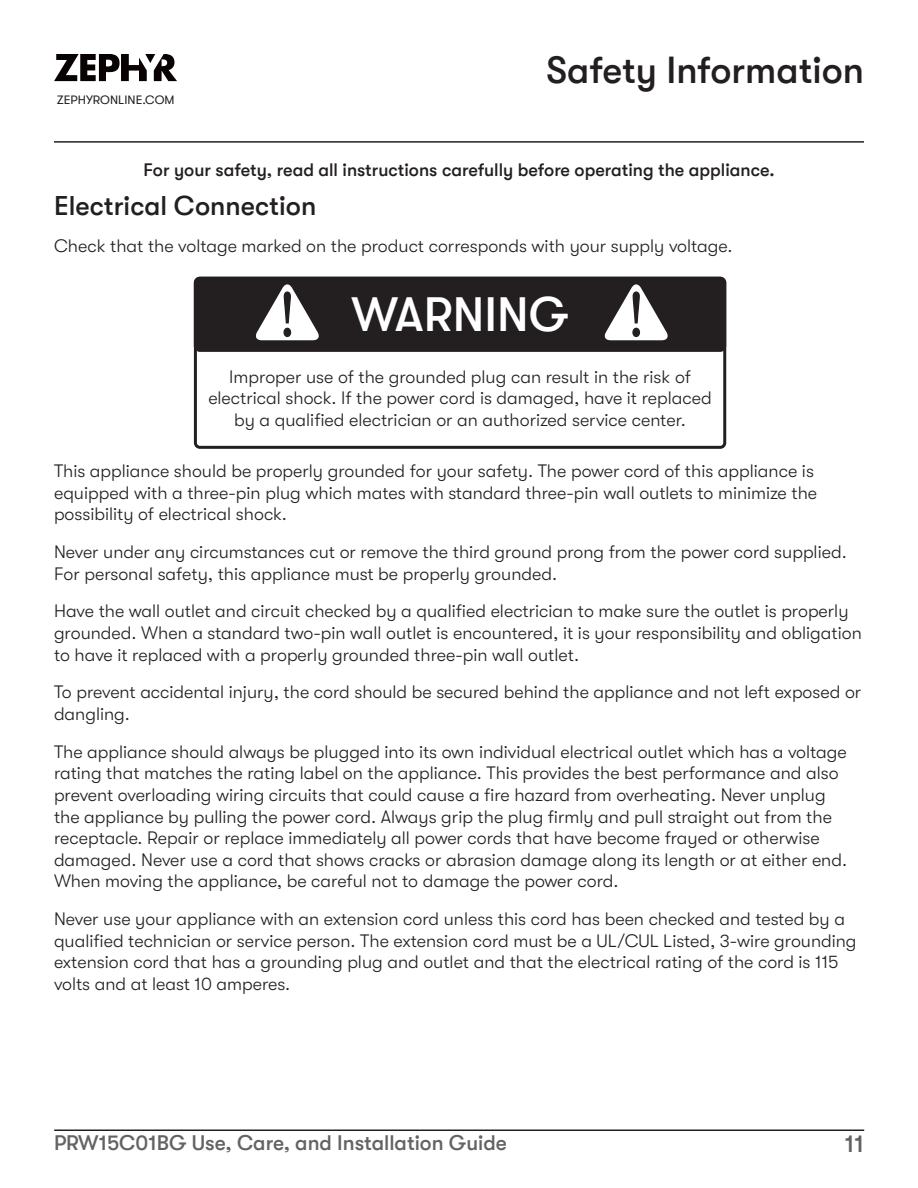
<style>
.page{position:relative;width:918px;height:1188px;background:#fff}
.page>*{position:absolute;margin:0;border:0;box-sizing:border-box;transform-origin:0 0}
.t1{font:500 48px "GT Walsheim";color:#fff}
.t2{font:500 37.5px "GT Walsheim";color:#231f20}
.t3{font:500 27px "GT Walsheim";color:#231f20}
.t4{font:500 24px "GT Walsheim";color:#636366}
.t5{font:500 21px "GT Walsheim";color:#636366}
.t6{font:300 18px/21.6px "GT Walsheim";color:#231f20}
.t7{font:500 18px "GT Walsheim";color:#231f20}
.t8{font:12.3px "GT Walsheim";color:#231f20}
</style>
<div class="page">
<hr style="left:54px;top:141px;width:810px;height:2px;background:#231f20">
<hr style="left:54px;top:1130px;width:810px;height:1px;background:#231f20">
<svg style="left:54px;top:54px;width:123px;height:27px"></svg>
<hr style="left:0;top:54px;width:1px;height:40px;background:#7e8083">
<div style="left:194px;top:277px;width:532px;height:75px;background:#231f20;border-radius:6px"></div>
<svg style="left:255px;top:284px;width:64px;height:57px"></svg>
<svg style="left:604px;top:284px;width:64px;height:57px"></svg>
<div style="left:194px;top:277px;width:532px;height:172px;border:3px solid #231f20;border-radius:4px"></div>
<p class="t8" style="left:57px;top:93px;width:119px">ZEPHYRONLINE.COM</p>
<h2 class="t2" style="left:547px;top:49px;width:319px">Safety Information</h2>
<p class="t7" style="left:143px;top:159px;width:633px">For your safety, read all instructions carefully before operating the appliance.</p>
<h3 class="t3" style="left:54px;top:190px;width:264px">Electrical Connection</h3>
<p class="t6" style="left:54px;top:235px;width:680px">Check that the voltage marked on the product corresponds with your supply voltage.</p>
<h1 class="t1" style="left:351px;top:288px;width:219px">WARNING</h1>
<p class="t6" style="left:208px;top:366px;width:505px;text-align:center">Improper use of the grounded plug can result in the risk of electrical shock. If the power cord is damaged, have it replaced by a qualified electrician or an authorized service center.</p>
<p class="t6" style="left:54px;top:460px;width:765px">This appliance should be properly grounded for your safety. The power cord of this appliance is equipped with a three-pin plug which mates with standard three-pin wall outlets to minimize the possibility of electrical shock.</p>
<p class="t6" style="left:54px;top:541px;width:794px">Never under any circumstances cut or remove the third ground prong from the power cord supplied.<br>For personal safety, this appliance must be properly grounded.</p>
<p class="t6" style="left:54px;top:601px;width:809px">Have the wall outlet and circuit checked by a qualified electrician to make sure the outlet is properly grounded. When a standard two-pin wall outlet is encountered, it is your responsibility and obligation to have it replaced with a properly grounded three-pin wall outlet.</p>
<p class="t6" style="left:54px;top:682px;width:809px">To prevent accidental injury, the cord should be secured behind the appliance and not left exposed or dangling.</p>
<p class="t6" style="left:54px;top:741px;width:795px">The appliance should always be plugged into its own individual electrical outlet which has a voltage rating that matches the rating label on the appliance. This provides the best performance and also prevent overloading wiring circuits that could cause a fire hazard from overheating. Never unplug the appliance by pulling the power cord. Always grip the plug firmly and pull straight out from the receptacle. Repair or replace immediately all power cords that have become frayed or otherwise damaged. Never use a cord that shows cracks or abrasion damage along its length or at either end.<br>When moving the appliance, be careful not to damage the power cord.</p>
<p class="t6" style="left:54px;top:908px;width:804px">Never use your appliance with an extension cord unless this cord has been checked and tested by a qualified technician or service person. The extension cord must be a UL/CUL Listed, 3-wire grounding extension cord that has a grounding plug and outlet and that the electrical rating of the cord is 115 volts and at least 10 amperes.</p>
<p class="t5" style="left:54px;top:1131px;width:454px">PRW15C01BG Use, Care, and Installation Guide</p>
<h3 class="t4" style="left:845px;top:1131px;width:21px">11</h3>
</div>
